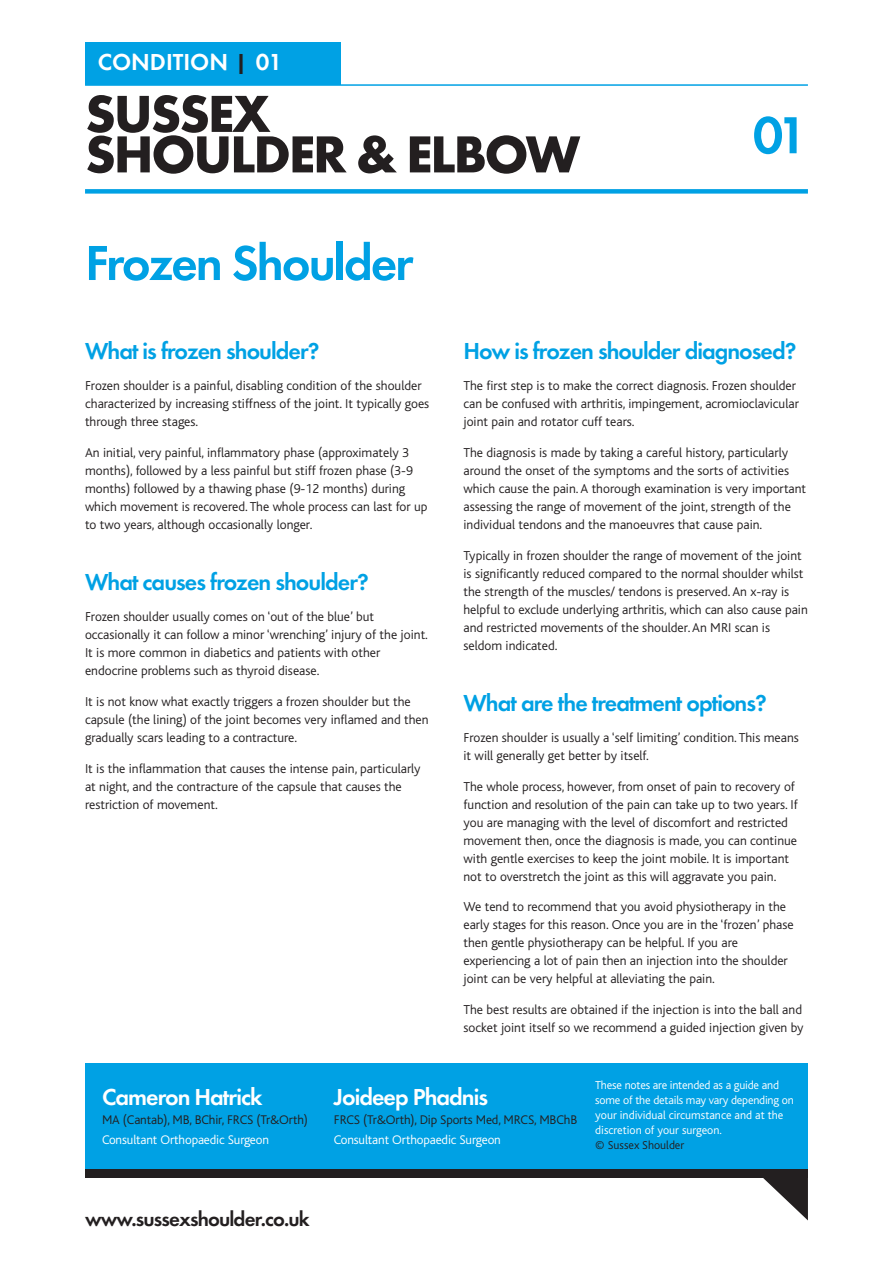
<style>
.page{position:relative;width:893px;height:1263px;background:#fff}
.page>*{position:absolute;margin:0;border:0;box-sizing:border-box;transform-origin:0 0}
.t1{font:800 54px/40.5px "Function LH";letter-spacing:-.04em;color:#231f20}
.t2{font:700 54px "Function";color:#00a1e4}
.t3{font:700 51px "Function";letter-spacing:-.04em;color:#00a1e4}
.t4{font:700 24px "Function";letter-spacing:-.04em;color:#00a1e4}
.t5{font:700 24px "Function";letter-spacing:-.04em;color:#fff}
.t6{font:700 24px "Function";color:#fff}
.t7{font:700 21px "Function";letter-spacing:-.04em;color:#231f20}
.t8{font:300 13.5px/18px "Bliss";color:#231f20}
.t9{font:300 13.2px "Bliss";letter-spacing:-.01em;color:#231f20}
.t10{font:300 13.2px "Bliss";letter-spacing:-.01em;color:#fff}
.t11{font:300 12px/15px "Bliss";letter-spacing:-.015em;color:#fff}
.t12{font:300 12px "Bliss";color:#231f20}
.s1{color:#231f20}
</style>
<div class="page">
<hr style="left:85px;top:84px;width:723px;height:2px;background:#00a1e4">
<div style="left:85px;top:189px;width:723px;height:5px;background:#00a1e4"></div>
<div style="left:85px;top:43px;width:255px;height:42px;background:#00a1e4"></div>
<svg style="left:763px;top:1178px;width:45px;height:42px"></svg>
<div style="left:85px;top:1063px;width:723px;height:115px;background:#00a1e4"></div>
<div style="left:85px;top:1169px;width:723px;height:9px;background:#231f20"></div>
<h3 class="t6" style="left:98px;top:48px;width:186px">CONDITION <span class="s1">|</span> 01</h3>
<h1 class="t1" style="left:85px;top:93px;width:497px">SUSSEX<br>SHOULDER &amp; ELBOW</h1>
<h2 class="t3" style="left:85px;top:233px;width:330px">Frozen Shoulder</h2>
<h1 class="t2" style="left:753px;top:103px;width:57px">01</h1>
<h3 class="t4" style="left:85px;top:337px;width:236px">What is frozen shoulder?</h3>
<p class="t8" style="left:85px;top:378px;width:346px">Frozen shoulder is a painful, disabling condition of the shoulder characterized by increasing stiffness of the joint. It typically goes through three stages.</p>
<p class="t8" style="left:85px;top:445px;width:344px">An initial, very painful, inflammatory phase (approximately 3 months), followed by a less painful but stiff frozen phase (3-9 months) followed by a thawing phase (9-12 months) during which movement is recovered. The whole process can last for up to two years, although occasionally longer.</p>
<h3 class="t4" style="left:85px;top:568px;width:285px">What causes frozen shoulder?</h3>
<p class="t8" style="left:85px;top:609px;width:344px">Frozen shoulder usually comes on ‘out of the blue’ but occasionally it can follow a minor ‘wrenching’ injury of the joint.<br>It is more common in diabetics and patients with other endocrine problems such as thyroid disease.</p>
<p class="t8" style="left:85px;top:694px;width:345px">It is not know what exactly triggers a frozen shoulder but the capsule (the lining) of the joint becomes very inflamed and then gradually scars leading to a contracture.</p>
<p class="t8" style="left:85px;top:760px;width:337px">It is the inflammation that causes the intense pain, particularly at night, and the contracture of the capsule that causes the restriction of movement.</p>
<h3 class="t4" style="left:463px;top:337px;width:334px">How is frozen shoulder diagnosed?</h3>
<p class="t8" style="left:463px;top:378px;width:337px">The first step is to make the correct diagnosis. Frozen shoulder can be confused with arthritis, impingement, acromioclavicular joint pain and rotator cuff tears.</p>
<p class="t8" style="left:463px;top:445px;width:344px">The diagnosis is made by taking a careful history, particularly around the onset of the symptoms and the sorts of activities which cause the pain.A thorough examination is very important assessing the range of movement of the joint, strength of the individual tendons and the manoeuvres that cause pain.</p>
<p class="t8" style="left:463px;top:547px;width:346px">Typically in frozen shoulder the range of movement of the joint is significantly reduced compared to the normal shoulder whilst the strength of the muscles/ tendons is preserved.An x-ray is helpful to exclude underlying arthritis, which can also cause pain and restricted movements of the shoulder.An MRI scan is seldom indicated.</p>
<h3 class="t4" style="left:463px;top:689px;width:305px">What are the treatment options?</h3>
<p class="t8" style="left:463px;top:730px;width:337px">Frozen shoulder is usually a ‘self limiting’ condition. This means it will generally get better by itself.</p>
<p class="t8" style="left:463px;top:778px;width:336px">The whole process, however, from onset of pain to recovery of function and resolution of the pain can take up to two years. If you are managing with the level of discomfort and restricted movement then, once the diagnosis is made, you can continue with gentle exercises to keep the joint mobile. It is important not to overstretch the joint as this will aggravate you pain.</p>
<p class="t8" style="left:463px;top:899px;width:332px">We tend to recommend that you avoid physiotherapy in the early stages for this reason. Once you are in the ‘frozen’ phase then gentle physiotherapy can be helpful. If you are experiencing a lot of pain then an injection into the shoulder joint can be very helpful at alleviating the pain.</p>
<p class="t8" style="left:463px;top:1002px;width:342px">The best results are obtained if the injection is into the ball and socket joint itself so we recommend a guided injection given by</p>
<h3 class="t5" style="left:102px;top:1082px;width:162px">Cameron Hatrick</h3>
<p class="t9" style="left:102px;top:1115px;width:207px">MA (Cantab), MB, BChir, FRCS (Tr&amp;Orth)</p>
<p class="t10" style="left:102px;top:1135px;width:169px">Consultant Orthopaedic Surgeon</p>
<h3 class="t5" style="left:334px;top:1082px;width:156px">Joideep Phadnis</h3>
<p class="t9" style="left:334px;top:1115px;width:245px">FRCS (Tr&amp;Orth), Dip Sports Med, MRCS, MBChB</p>
<p class="t10" style="left:334px;top:1135px;width:169px">Consultant Orthopaedic Surgeon</p>
<p class="t11" style="left:595px;top:1079px;width:200px">These notes are intended as a guide and some of the details may vary depending on your individual circumstance and at the discretion of your surgeon.</p>
<p class="t12" style="left:595px;top:1141px;width:90px">© Sussex Shoulder</p>
<h3 class="t7" style="left:85px;top:1207px;width:226px">www.sussexshoulder.co.uk</h3>
</div>
